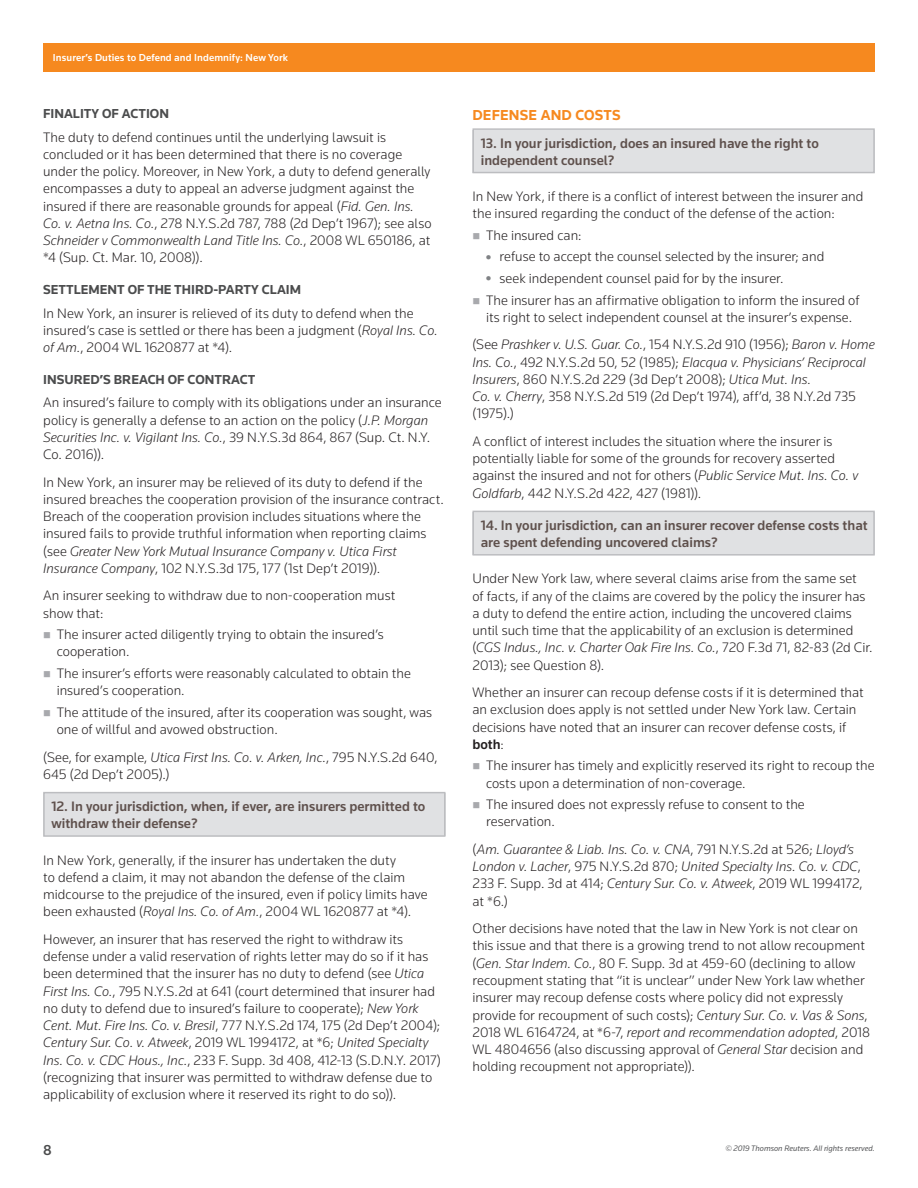
<style>
.page{position:relative;width:918px;height:1188px;background:#fff}
.page>*{position:absolute;margin:0;border:0;box-sizing:border-box;transform-origin:0 0}
.t1{font:700 15px "Knowledge";letter-spacing:.015em;color:#f6891f}
.t2{font:500 15px "Knowledge";color:#4b4c4d}
.t3{font:300 14.25px/17.2px "Knowledge";color:#231f20}
.t4{font:500 14.25px/17.2px "Knowledge";color:#5f514d}
.t5{font:italic 300 14.25px/17.2px "Knowledge";color:#231f20}
.t6{font:700 13.5px "Knowledge";color:#4b4c4d}
.t7{font:500 10.5px "Knowledge";letter-spacing:.01em;color:#fff}
.t8{font:italic 8.25px "Knowledge";color:#57585a}
.s1{font-style:italic}
.s2{font-weight:500}
.s3{font-style:normal}
</style>
<div class="page">
<div style="left:43px;top:43px;width:832px;height:29px;background:#f6891f"></div>
<div style="left:43px;top:793px;width:403px;height:43px;background:#e0e1e3"></div>
<div style="left:43px;top:792px;width:403px;height:45px;border:2px solid #bcbdc0"></div>
<div style="left:472px;top:130px;width:403px;height:43px;background:#e0e1e3"></div>
<div style="left:472px;top:128px;width:403px;height:45px;border:2px solid #bcbdc0"></div>
<div style="left:472px;top:512px;width:403px;height:43px;background:#e0e1e3"></div>
<div style="left:472px;top:511px;width:403px;height:45px;border:2px solid #bcbdc0"></div>
<p class="t7" style="left:53px;top:51px;width:237px">Insurer’s Duties to Defend and Indemnify: New York</p>
<p class="t6" style="left:43px;top:106px;width:127px">FINALITY OF ACTION</p>
<p class="t3" style="left:43px;top:128px;width:390px">The duty to defend continues until the underlying lawsuit is concluded or it has been determined that there is no coverage under the policy. Moreover, in New York, a duty to defend generally encompasses a duty to appeal an adverse judgment against the insured if there are reasonable grounds for appeal (<span class="s1">Fid. Gen. Ins.<br>Co. v. Aetna Ins. Co.</span>, 278 N.Y.S.2d 787, 788 (2d Dep’t 1967); see also <span class="s1">Schneider v Commonwealth Land Title Ins. Co.</span>, 2008 WL 650186, at *4 (Sup. Ct. Mar. 10, 2008)).</p>
<p class="t6" style="left:43px;top:282px;width:259px">SETTLEMENT OF THE THIRD-PARTY CLAIM</p>
<p class="t3" style="left:43px;top:304px;width:396px">In New York, an insurer is relieved of its duty to defend when the insured’s case is settled or there has been a judgment (<span class="s1">Royal Ins. Co. of Am.</span>, 2004 WL 1620877 at *4).</p>
<p class="t6" style="left:43px;top:371px;width:214px">INSURED’S BREACH OF CONTRACT</p>
<p class="t3" style="left:43px;top:394px;width:400px">An insured’s failure to comply with its obligations under an insurance policy is generally a defense to an action on the policy (<span class="s1">J.P. Morgan Securities Inc. v. Vigilant Ins. Co.</span>, 39 N.Y.S.3d 864, 867 (Sup. Ct. N.Y.<br>Co. 2016)).</p>
<p class="t3" style="left:43px;top:473px;width:402px">In New York, an insurer may be relieved of its duty to defend if the insured breaches the cooperation provision of the insurance contract.<br>Breach of the cooperation provision includes situations where the insured fails to provide truthful information when reporting claims (see <span class="s1">Greater New York Mutual Insurance Company v. Utica First Insurance Company</span>, 102 N.Y.S.3d 175, 177 (1st Dep’t 2019)).</p>
<p class="t3" style="left:43px;top:587px;width:354px">An insurer seeking to withdraw due to non-cooperation must show that:</p>
<p class="t3" style="left:57px;top:626px;width:329px">The insurer acted diligently trying to obtain the insured’s cooperation.</p>
<p class="t3" style="left:57px;top:664px;width:356px">The insurer’s efforts were reasonably calculated to obtain the insured’s cooperation.</p>
<p class="t3" style="left:57px;top:703px;width:377px">The attitude of the insured, after its cooperation was sought, was one of willful and avowed obstruction.</p>
<p class="t3" style="left:43px;top:748px;width:396px">(See, for example, <span class="s1">Utica First Ins. Co. v. Arken, Inc.</span>, 795 N.Y.S.2d 640,<br>645 (2d Dep’t 2005).)</p>
<p class="t4" style="left:51px;top:797px;width:375px">12. In your jurisdiction, when, if ever, are insurers permitted to withdraw their defense?</p>
<p class="t3" style="left:43px;top:851px;width:386px">In New York, generally, if the insurer has undertaken the duty<br>to defend a claim, it may not abandon the defense of the claim midcourse to the prejudice of the insured, even if policy limits have been exhausted (<span class="s1">Royal Ins. Co. of Am.</span>, 2004 WL 1620877 at *4).</p>
<p class="t3" style="left:43px;top:930px;width:399px">However, an insurer that has reserved the right to withdraw its defense under a valid reservation of rights letter may do so if it has been determined that the insurer has no duty to defend (see <span class="s1">Utica First Ins. Co.</span>, 795 N.Y.S.2d at 641 (court determined that insurer had no duty to defend due to insured’s failure to cooperate); <span class="s1">New York Cent. Mut. Fire Ins. Co. v. Bresil</span>, 777 N.Y.S.2d 174, 175 (2d Dep’t 2004); <span class="s1">Century Sur. Co. v. Atweek</span>, 2019 WL 1994172, at *6; <span class="s1">United Specialty Ins. Co. v. CDC Hous., Inc.</span>, 233 F. Supp. 3d 408, 412-13 (S.D.N.Y. 2017) (recognizing that insurer was permitted to withdraw defense due to applicability of exclusion where it reserved its right to do so)).</p>
<p class="t1" style="left:472px;top:105px;width:150px">DEFENSE AND COSTS</p>
<p class="t4" style="left:481px;top:134px;width:340px">13. In your jurisdiction, does an insured have the right to independent counsel?</p>
<p class="t3" style="left:472px;top:187px;width:393px">In New York, if there is a conflict of interest between the insurer and the insured regarding the conduct of the defense of the action:</p>
<p class="t3" style="left:486px;top:226px;width:97px">The insured can:</p>
<p class="t3" style="left:500px;top:248px;width:326px">refuse to accept the counsel selected by the insurer; and</p>
<p class="t3" style="left:500px;top:269px;width:285px">seek independent counsel paid for by the insurer.</p>
<p class="t3" style="left:486px;top:291px;width:375px">The insurer has an affirmative obligation to inform the insured of</p>
<p class="t3" style="left:473px;top:303px;width:404px;line-height:27.5px;text-indent:13px">its right to select independent counsel at the insurer’s expense. (See <span class="s1">Prashker v. U.S. Guar. Co.</span>, 154 N.Y.S.2d 910 (1956); <span class="s1">Baron v. Home</span></p>
<p class="t3" style="left:473px;top:353px;width:395px"><span class="s1">Ins. Co.</span>, 492 N.Y.S.2d 50, 52 (1985); <span class="s1">Elacqua v. Physicians’ Reciprocal Insurers</span>, 860 N.Y.S.2d 229 (3d Dep’t 2008); <span class="s1">Utica Mut. Ins.<br>Co. v. Cherry</span>, 358 N.Y.S.2d 519 (2d Dep’t 1974), aff’d, 38 N.Y.2d 735 (1975).)</p>
<p class="t3" style="left:473px;top:432px;width:387px">A conflict of interest includes the situation where the insurer is potentially liable for some of the grounds for recovery asserted against the insured and not for others (<span class="s1">Public Service Mut. Ins. Co. v Goldfarb</span>, 442 N.Y.S.2d 422, 427 (1981)).</p>
<p class="t4" style="left:481px;top:516px;width:388px">14. In your jurisdiction, can an insurer recover defense costs that are spent defending uncovered claims?</p>
<p class="t3" style="left:473px;top:570px;width:402px">Under New York law, where several claims arise from the same set<br>of facts, if any of the claims are covered by the policy the insurer has a duty to defend the entire action, including the uncovered claims until such time that the applicability of an exclusion is determined (<span class="s1">CGS Indus., Inc. v. Charter Oak Fire Ins. Co.</span>, 720 F.3d 71, 82-83 (2d Cir.<br>2013); see Question 8).</p>
<p class="t3" style="left:473px;top:684px;width:393px">Whether an insurer can recoup defense costs if it is determined that an exclusion does apply is not settled under New York law. Certain decisions have noted that an insurer can recover defense costs, if <span class="s2">both</span>:</p>
<p class="t3" style="left:486px;top:757px;width:390px">The insurer has timely and explicitly reserved its right to recoup the costs upon a determination of non-coverage.</p>
<p class="t3" style="left:486px;top:796px;width:320px">The insured does not expressly refuse to consent to the reservation.</p>
<p class="t5" style="left:473px;top:840px;width:392px"><span class="s3">(</span>Am. Guarantee &amp; Liab. Ins. Co. v. CNA<span class="s3">, 791 N.Y.S.2d at 526;</span> Lloyd’s London v. Lacher<span class="s3">, 975 N.Y.S.2d 870;</span> United Specialty Ins. Co. v. CDC<span class="s3">, 233 F. Supp. 3d at 414;</span> Century Sur. Co. v. Atweek<span class="s3">, 2019 WL 1994172, at *6.)</span></p>
<p class="t3" style="left:473px;top:920px;width:399px">Other decisions have noted that the law in New York is not clear on this issue and that there is a growing trend to not allow recoupment (<span class="s1">Gen. Star Indem. Co.</span>, 80 F. Supp. 3d at 459-60 (declining to allow recoupment stating that “it is unclear” under New York law whether insurer may recoup defense costs where policy did not expressly provide for recoupment of such costs); <span class="s1">Century Sur. Co. v. Vas &amp; Sons</span>, 2018 WL 6164724, at *6-7, <span class="s1">report and recommendation adopted</span>, 2018<br>WL 4804656 (also discussing approval of <span class="s1">General Star</span> decision and holding recoupment not appropriate)).</p>
<p class="t2" style="left:43px;top:1141px;width:10px">8</p>
<p class="t8" style="left:725px;top:1143px;width:151px">© 2019 Thomson Reuters. All rights reserved.</p>
</div>
